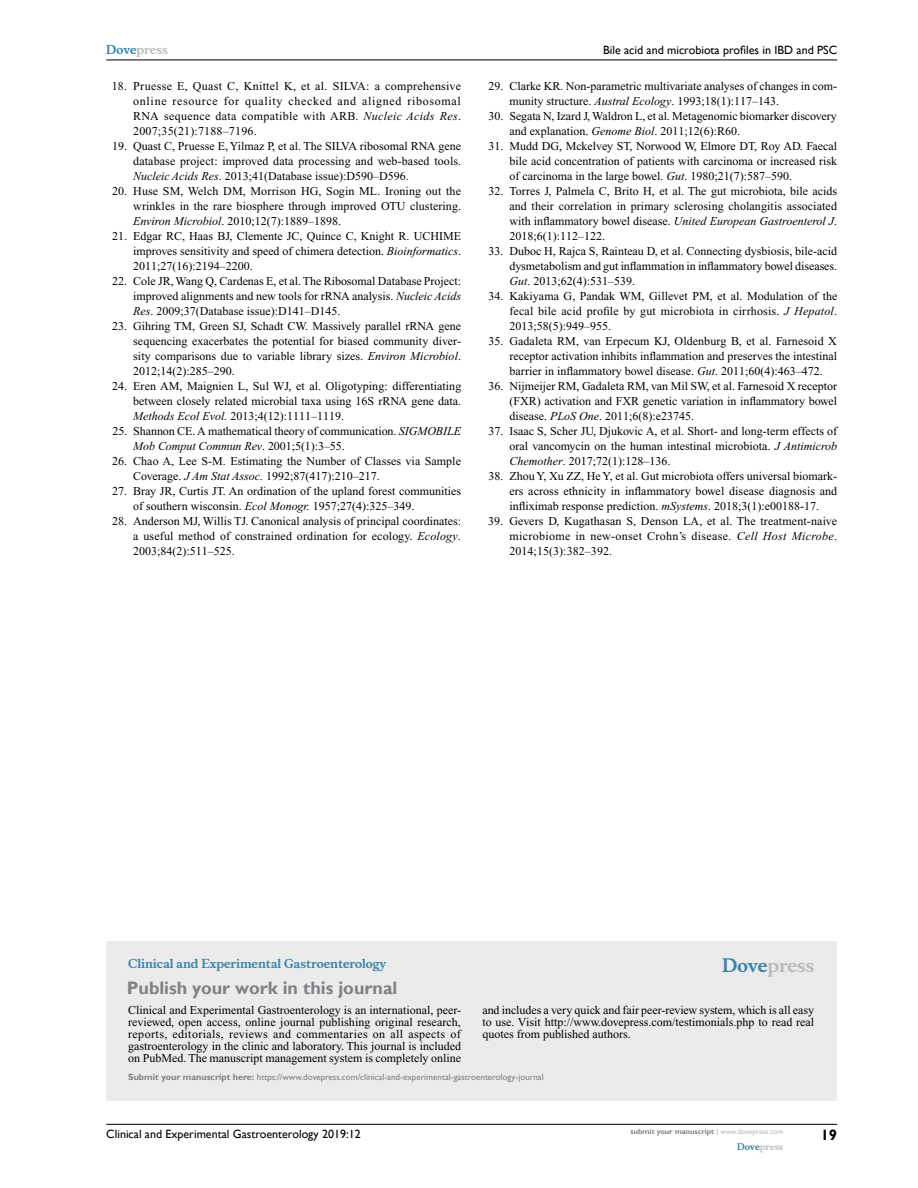
<style>
.page{position:relative;width:918px;height:1188px;background:#fff}
.page>*{position:absolute;margin:0;border:0;box-sizing:border-box;transform-origin:0 0}
.t1{font:700 18px "Gill Sans";color:#808285}
.t2{font:700 18px "Musee";color:#b8babc}
.t3{font:700 15px "Gill Sans";color:#000}
.t4{font:12px/15px "Times New Roman";color:#000;text-align:justify}
.t5{font:12px "Gill Sans";color:#000}
.t6{font:700 12px "Musee";color:#3785ad}
.t7{font:700 12px "Musee";color:#b8babc}
.t8{font:9px "Gill Sans";color:#808285}
.t9{font:700 9px "Musee";color:#b8babc}
.t10{font:700 7.5px "Gill Sans";color:#808285}
.s1{color:#3785ad}
.s2{font-style:italic}
.s3{font-weight:700}
.s4{font-weight:400;color:#b8babc}
</style>
<div class="page">
<div style="left:106px;top:941px;width:731px;height:159px;background:#ebebec"></div>
<hr style="left:106px;top:1124px;width:731px;height:1px;background:#000">
<hr style="left:106px;top:60px;width:731px;height:1px;background:#000">
<p class="t7" style="left:106px;top:43px;width:63px"><span class="s1">Dove</span>press</p>
<p class="t4" style="left:133px;top:79px;width:329px;text-indent:-22px">18. Pruesse E, Quast C, Knittel K, et al. SILVA: a comprehensive online resource for quality checked and aligned ribosomal RNA sequence data compatible with ARB. <span class="s2">Nucleic Acids Res</span>.<br>2007;35(21):7188–7196.</p>
<p class="t4" style="left:133px;top:139px;width:330px;text-indent:-21px">19. Quast C, Pruesse E, Yilmaz P, et al. The SILVA ribosomal RNA gene database project: improved data processing and web-based tools.<br><span class="s2">Nucleic Acids Res</span>. 2013;41(Database issue):D590–D596.</p>
<p class="t4" style="left:133px;top:184px;width:329px;text-indent:-21px">20. Huse SM, Welch DM, Morrison HG, Sogin ML. Ironing out the wrinkles in the rare biosphere through improved OTU clustering.<br><span class="s2">Environ Microbiol</span>. 2010;12(7):1889–1898.</p>
<p class="t4" style="left:133px;top:229px;width:329px;text-indent:-21px">21. Edgar RC, Haas BJ, Clemente JC, Quince C, Knight R. UCHIME improves sensitivity and speed of chimera detection. <span class="s2">Bioinformatics</span>.<br>2011;27(16):2194–2200.</p>
<p class="t4" style="left:133px;top:274px;width:329px;text-indent:-21px">22. Cole JR, Wang Q, Cardenas E, et al. The Ribosomal Database Project: improved alignments and new tools for rRNA analysis. <span class="s2">Nucleic Acids Res</span>. 2009;37(Database issue):D141–D145.</p>
<p class="t4" style="left:133px;top:319px;width:329px;text-indent:-21px">23. Gihring TM, Green SJ, Schadt CW. Massively parallel rRNA gene sequencing exacerbates the potential for biased community diver&shy;sity comparisons due to variable library sizes. <span class="s2">Environ Microbiol</span>.<br>2012;14(2):285–290.</p>
<p class="t4" style="left:133px;top:379px;width:330px;text-indent:-21px">24. Eren AM, Maignien L, Sul WJ, et al. Oligotyping: differentiating between closely related microbial taxa using 16S rRNA gene data.<br><span class="s2">Methods Ecol Evol.</span> 2013;4(12):1111–1119.</p>
<p class="t4" style="left:133px;top:424px;width:329px;text-indent:-21px">25. Shannon CE. A mathematical theory of communication. <span class="s2">SIGMOBILE<br>Mob Comput Commun Rev</span>. 2001;5(1):3–55.</p>
<p class="t4" style="left:133px;top:454px;width:329px;text-indent:-21px">26. Chao A, Lee S-M. Estimating the Number of Classes via Sample<br>Coverage. <span class="s2">J Am Stat Assoc.</span> 1992;87(417):210–217.</p>
<p class="t4" style="left:133px;top:484px;width:329px;text-indent:-21px">27. Bray JR, Curtis JT. An ordination of the upland forest communities of southern wisconsin. <span class="s2">Ecol Monogr.</span> 1957;27(4):325–349.</p>
<p class="t4" style="left:133px;top:514px;width:329px;text-indent:-21px">28. Anderson MJ, Willis TJ. Canonical analysis of principal coordinates: a useful method of constrained ordination for ecology. <span class="s2">Ecology</span>.<br>2003;84(2):511–525.</p>
<p class="t5" style="left:603px;top:43px;width:236px">Bile acid and microbiota profiles in IBD and PSC</p>
<p class="t4" style="left:509px;top:79px;width:329px;text-indent:-21px">29. Clarke KR. Non-parametric multivariate analyses of changes in com&shy;munity structure. <span class="s2">Austral Ecology</span>. 1993;18(1):117–143.</p>
<p class="t4" style="left:509px;top:109px;width:329px;text-indent:-21px">30. Segata N, Izard J, Waldron L, et al. Metagenomic biomarker discovery and explanation. <span class="s2">Genome Biol</span>. 2011;12(6):R60.</p>
<p class="t4" style="left:509px;top:139px;width:329px;text-indent:-21px">31. Mudd DG, Mckelvey ST, Norwood W, Elmore DT, Roy AD. Faecal bile acid concentration of patients with carcinoma or increased risk of carcinoma in the large bowel. <span class="s2">Gut</span>. 1980;21(7):587–590.</p>
<p class="t4" style="left:509px;top:184px;width:329px;text-indent:-21px">32. Torres J, Palmela C, Brito H, et al. The gut microbiota, bile acids and their correlation in primary sclerosing cholangitis associated with inflammatory bowel disease. <span class="s2">United European Gastroenterol J</span>.<br>2018;6(1):112–122.</p>
<p class="t4" style="left:509px;top:244px;width:329px;text-indent:-21px">33. Duboc H, Rajca S, Rainteau D, et al. Connecting dysbiosis, bile-acid dysmetabolism and gut inflammation in inflammatory bowel diseases.<br><span class="s2">Gut</span>. 2013;62(4):531–539.</p>
<p class="t4" style="left:509px;top:289px;width:330px;text-indent:-21px">34. Kakiyama G, Pandak WM, Gillevet PM, et al. Modulation of the fecal bile acid profile by gut microbiota in cirrhosis. <span class="s2">J Hepatol</span>.<br>2013;58(5):949–955.</p>
<p class="t4" style="left:509px;top:334px;width:329px;text-indent:-21px">35. Gadaleta RM, van Erpecum KJ, Oldenburg B, et al. Farnesoid X receptor activation inhibits inflammation and preserves the intestinal barrier in inflammatory bowel disease. <span class="s2">Gut</span>. 2011;60(4):463–472.</p>
<p class="t4" style="left:509px;top:379px;width:329px;text-indent:-21px">36. Nijmeijer RM, Gadaleta RM, van Mil SW, et al. Farnesoid X receptor (FXR) activation and FXR genetic variation in inflammatory bowel disease. <span class="s2">PLoS One</span>. 2011;6(8):e23745.</p>
<p class="t4" style="left:509px;top:424px;width:329px;text-indent:-21px">37. Isaac S, Scher JU, Djukovic A, et al. Short- and long-term effects of oral vancomycin on the human intestinal microbiota. <span class="s2">J Antimicrob Chemother</span>. 2017;72(1):128–136.</p>
<p class="t4" style="left:509px;top:469px;width:329px;text-indent:-21px">38. Zhou Y, Xu ZZ, He Y, et al. Gut microbiota offers universal biomark&shy;ers across ethnicity in inflammatory bowel disease diagnosis and infliximab response prediction. <span class="s2">mSystems</span>. 2018;3(1):e00188-17.</p>
<p class="t4" style="left:509px;top:514px;width:329px;text-indent:-21px">39. Gevers D, Kugathasan S, Denson LA, et al. The treatment-naive microbiome in new-onset Crohn’s disease. <span class="s2">Cell Host Microbe</span>.<br>2014;15(3):382–392.</p>
<p class="t6" style="left:128px;top:956px;width:260px">Clinical and Experimental Gastroenterology</p>
<h1 class="t1" style="left:127px;top:977px;width:272px">Publish your work in this journal</h1>
<h1 class="t2" style="left:722px;top:955px;width:94px"><span class="s1">Dove</span>press</h1>
<p class="t4" style="left:128px;top:1004px;width:334px;line-height:12px">Clinical and Experimental Gastroenterology is an international, peer&shy;reviewed, open access, online journal publishing original research, reports, editorials, reviews and commentaries on all aspects of gastroenterology in the clinic and laboratory. This journal is included on PubMed. The manuscript management system is completely online</p>
<p class="t4" style="left:482px;top:1004px;width:333px;line-height:12px">and includes a very quick and fair peer-review system, which is all easy to use. Visit http://www.dovepress.com/testimonials.php to read real quotes from published authors.</p>
<p class="t8" style="left:128px;top:1072px;width:417px"><span class="s3">Submit your manuscript here:</span> https://www.dovepress.com/clinical-and-experimental-gastroenterology-journal</p>
<p class="t5" style="left:106px;top:1127px;width:256px">Clinical and Experimental Gastroenterology 2019:12</p>
<p class="t10" style="left:631px;top:1127px;width:154px">submit your manuscript <span class="s4">| www.dovepress.com</span></p>
<p class="t9" style="left:737px;top:1141px;width:48px"><span class="s1">Dove</span>press</p>
<p class="t3" style="left:821px;top:1126px;width:18px">19</p>
</div>
